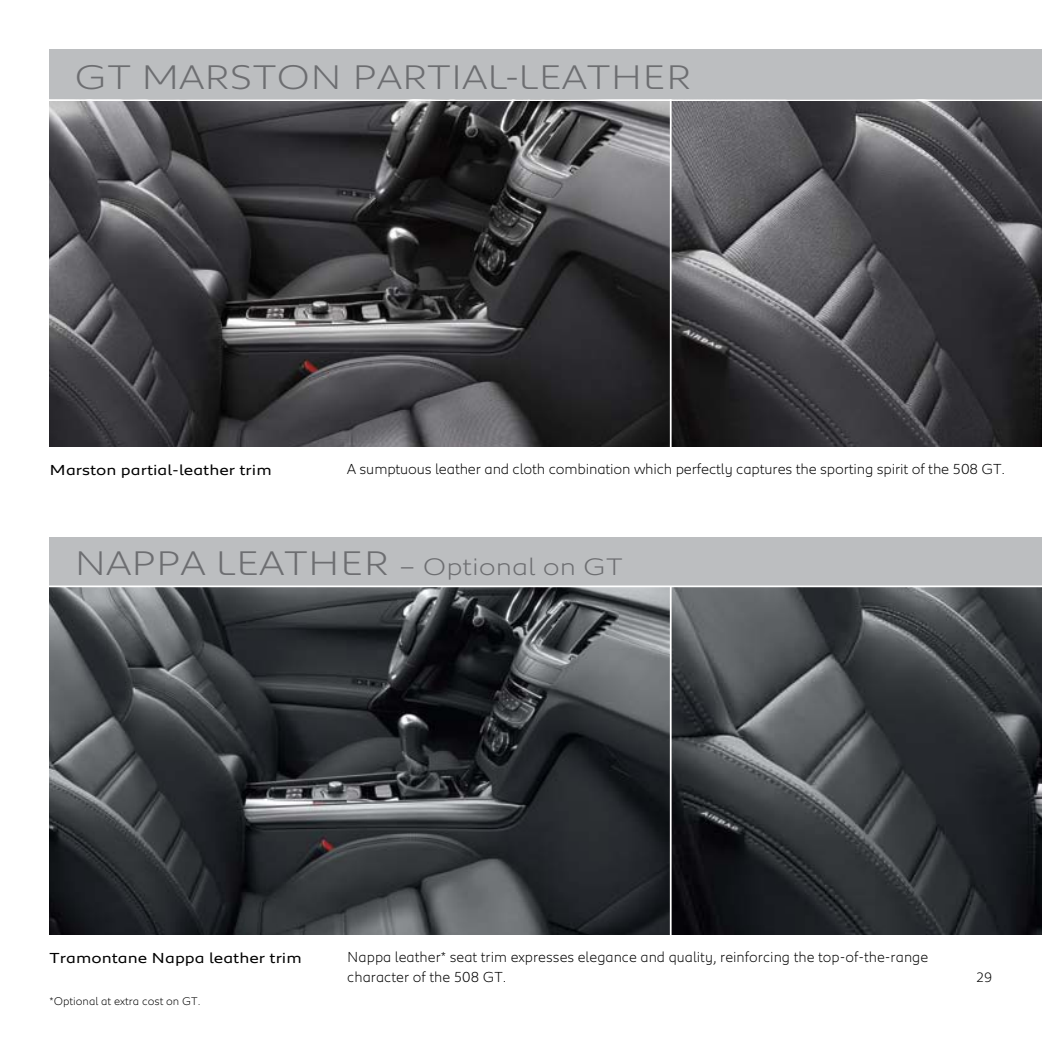
<style>
.page{position:relative;width:1042px;height:1042px;background:#fff}
.page>*{position:absolute;margin:0;border:0;box-sizing:border-box;transform-origin:0 0}
.t1{font:300 35px "Peugeot Expanded";color:#6d6e71}
.t2{font:300 24.5px "Peugeot Expanded";color:#6d6e71}
.t3{font:300 14.88px/19.2px "Peugeot";color:#000}
.t4{font:14.88px "Peugeot Expanded";color:#000}
.t5{font:300 14px "Peugeot";color:#000}
.t6{font:300 11.38px "Peugeot";color:#000}
.s1{font-size:35px}
</style>
<div class="page">
<img style="left:50px;top:587px;width:620px;height:347px">
<img style="left:671px;top:587px;width:371px;height:347px">
<img style="left:49px;top:101px;width:621px;height:345px">
<img style="left:671px;top:101px;width:371px;height:345px">
<div style="left:50px;top:50px;width:992px;height:49px;background:#bcbec0"></div>
<div style="left:50px;top:537px;width:992px;height:50px;background:#bcbec0"></div>
<hr style="left:0;top:585px;width:1042px;height:2px;background:#fff">
<h1 class="t1" style="left:74px;top:52px;width:618px">GT MARSTON PARTIAL-LEATHER</h1>
<p class="t4" style="left:50px;top:459px;width:224px">Marston partial-leather trim</p>
<p class="t3" style="left:347px;top:459px;width:659px">A sumptuous leather and cloth combination which perfectly captures the sporting spirit of the 508 GT.</p>
<h2 class="t2" style="left:74px;top:549px;width:550px"><span class="s1">NAPPA LEATHER</span> – Optional on GT</h2>
<p class="t4" style="left:50px;top:947px;width:254px">Tramontane Nappa leather trim</p>
<p class="t6" style="left:50px;top:993px;width:152px">*Optional at extra cost on GT.</p>
<p class="t3" style="left:347px;top:947px;width:582px">Nappa leather* seat trim expresses elegance and quality, reinforcing the top-of-the-range character of the 508 GT.</p>
<p class="t5" style="left:976px;top:968px;width:18px">29</p>
</div>
